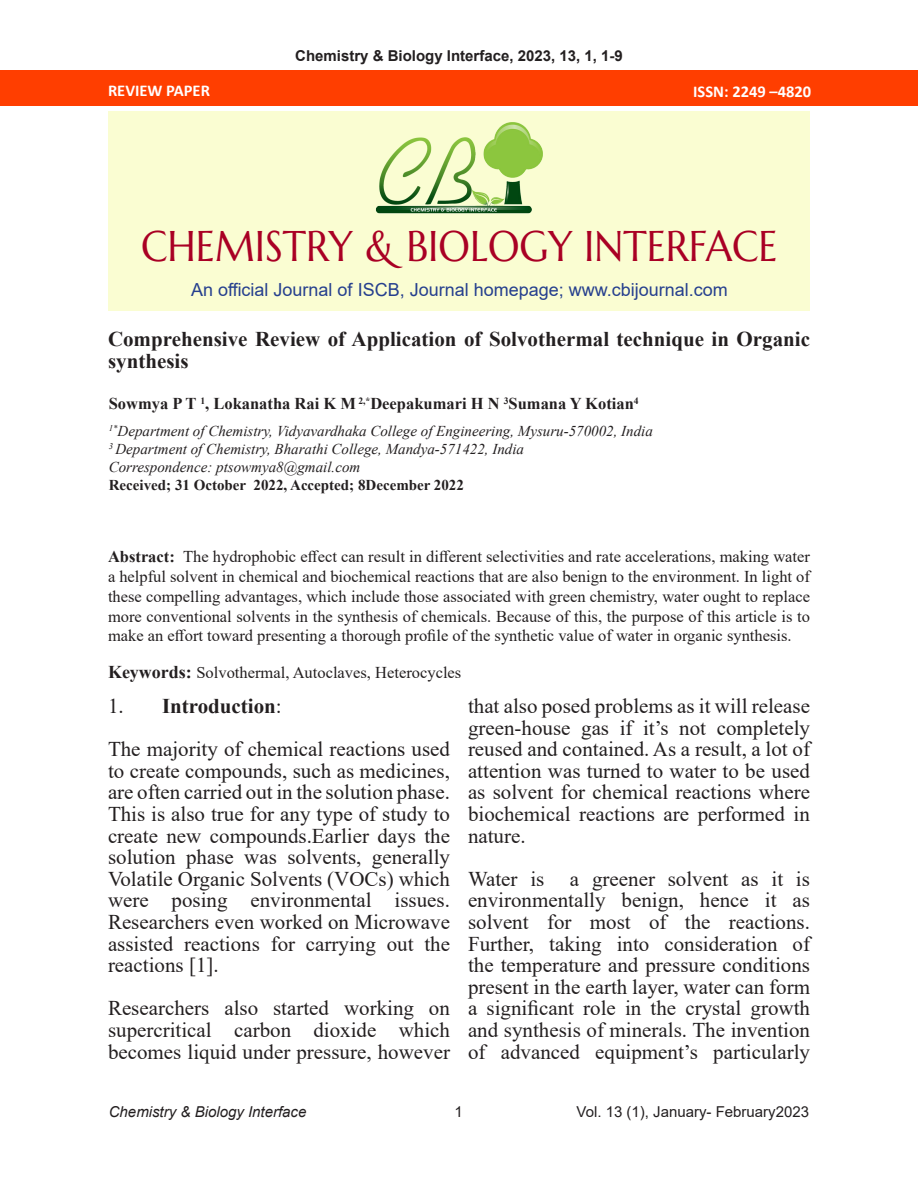
<style>
.page{position:relative;width:918px;height:1188px;background:#fff}
.page>*{position:absolute;margin:0;border:0;box-sizing:border-box;transform-origin:0 0}
.t1{font:42.9px "Marcellus SC";color:#a90024;scale:.91 1}
.t2{font:21px/21.6px "Times New Roman";color:#231f20;text-align:justify}
.t3{font:700 21px/21.6px "Times New Roman";color:#231f20}
.t4{font:18px "Arial";color:#253f8e}
.t5{font:16.5px/19.8px "Times New Roman";color:#231f20;text-align:justify}
.Authors{font:700 16.5px "Times New Roman";color:#231f20}
.t6{font:700 16.5px "Calibri";color:#fff}
.t7{font:italic 15px "Times New Roman";color:#231f20}
.t8{font:700 15px "Times New Roman";color:#231f20}
.t9{font:700 15px "Arial";color:#231f20}
.t10{font:15px "Arial";color:#231f20}
.t11{font:italic 15px "Arial";color:#231f20}
.s1{font-weight:700}
.s2{font-weight:700;font-size:18px}
.s3{font-weight:400}
</style>
<div class="page">
<div style="left:108px;top:111px;width:702px;height:199px;background:#fafdd2"></div>
<div style="left:0;top:70px;width:918px;height:36px;background:#ff3e00"></div>
<img style="left:375px;top:122px;width:168px;height:92px">
<p class="t6" style="left:108px;top:79px;width:104px">REVIEW PAPER</p>
<p class="t9" style="left:295px;top:45px;width:329px">Chemistry &amp; Biology Interface, 2023, 13, 1, 1-9</p>
<p class="t6" style="left:693px;top:80px;width:120px">ISSN: 2249 –4820</p>
<p class="t1" style="left:141px;top:219px;width:701px">CHEMISTRY &amp; BIOLOGY INTERFACE</p>
<p class="t4" style="left:191px;top:277px;width:538px">An official Journal of ISCB, Journal homepage; www.cbijournal.com</p>
<p class="t3" style="left:108px;top:328px;width:704px">Comprehensive Review of Application of Solvothermal technique in Organic synthesis</p>
<p class="Authors" style="left:109px;top:392px;width:531px">Sowmya P T <sup>1</sup>, Lokanatha Rai K M <sup>2,*</sup>Deepakumari H N <sup>3</sup>Sumana Y Kotian<sup>4</sup></p>
<p class="t7" style="left:109px;top:421px;width:546px"><sup>1*</sup>Department of Chemistry, Vidyavardhaka College of Engineering, Mysuru-570002, India</p>
<p class="t7" style="left:109px;top:439px;width:417px"><sup>3</sup> Department of Chemistry, Bharathi College, Mandya-571422, India</p>
<p class="t7" style="left:109px;top:457px;width:253px">Correspondence: ptsowmya8@gmail.com</p>
<p class="t8" style="left:109px;top:474px;width:357px">Received; 31 October 2022, Accepted; 8December 2022</p>
<p class="t5" style="left:108px;top:546px;width:704px"><span class="s1">Abstract:</span> The hydrophobic effect can result in different selectivities and rate accelerations, making water a helpful solvent in chemical and biochemical reactions that are also benign to the environment. In light of these compelling advantages, which include those associated with green chemistry, water ought to replace more conventional solvents in the synthesis of chemicals. Because of this, the purpose of this article is to make an effort toward presenting a thorough profile of the synthetic value of water in organic synthesis.</p>
<p class="t5" style="left:108px;top:663px;width:355px"><span class="s2">Keywords:</span> Solvothermal, Autoclaves, Heterocycles</p>
<p class="t3" style="left:108px;top:695px;width:175px"><span class="s3">1.</span> Introduction<span class="s3">:</span></p>
<p class="t2" style="left:108px;top:738px;width:344px">The majority of chemical reactions used to create compounds, such as medicines, are often carried out in the solution phase.<br>This is also true for any type of study to create new compounds.Earlier days the solution phase was solvents, generally Volatile Organic Solvents (VOCs) which were posing environmental issues.<br>Researchers even worked on Microwave assisted reactions for carrying out the reactions [1].</p>
<p class="t2" style="left:108px;top:997px;width:344px">Researchers also started working on supercritical carbon dioxide which becomes liquid under pressure, however</p>
<p class="t2" style="left:468px;top:694px;width:344px">that also posed problems as it will release green-house gas if it’s not completely reused and contained. As a result, a lot of attention was turned to water to be used as solvent for chemical reactions where biochemical reactions are performed in nature.</p>
<p class="t2" style="left:468px;top:867px;width:344px">Water is a greener solvent as it is environmentally benign, hence it as solvent for most of the reactions.<br>Further, taking into consideration of the temperature and pressure conditions present in the earth layer, water can form a significant role in the crystal growth and synthesis of minerals. The invention of advanced equipment’s particularly</p>
<p class="t11" style="left:109px;top:1103px;width:199px">Chemistry &amp; Biology Interface</p>
<p class="t10" style="left:455px;top:1102px;width:10px">1</p>
<p class="t10" style="left:577px;top:1102px;width:234px">Vol. 13 (1), January- February2023</p>
</div>
